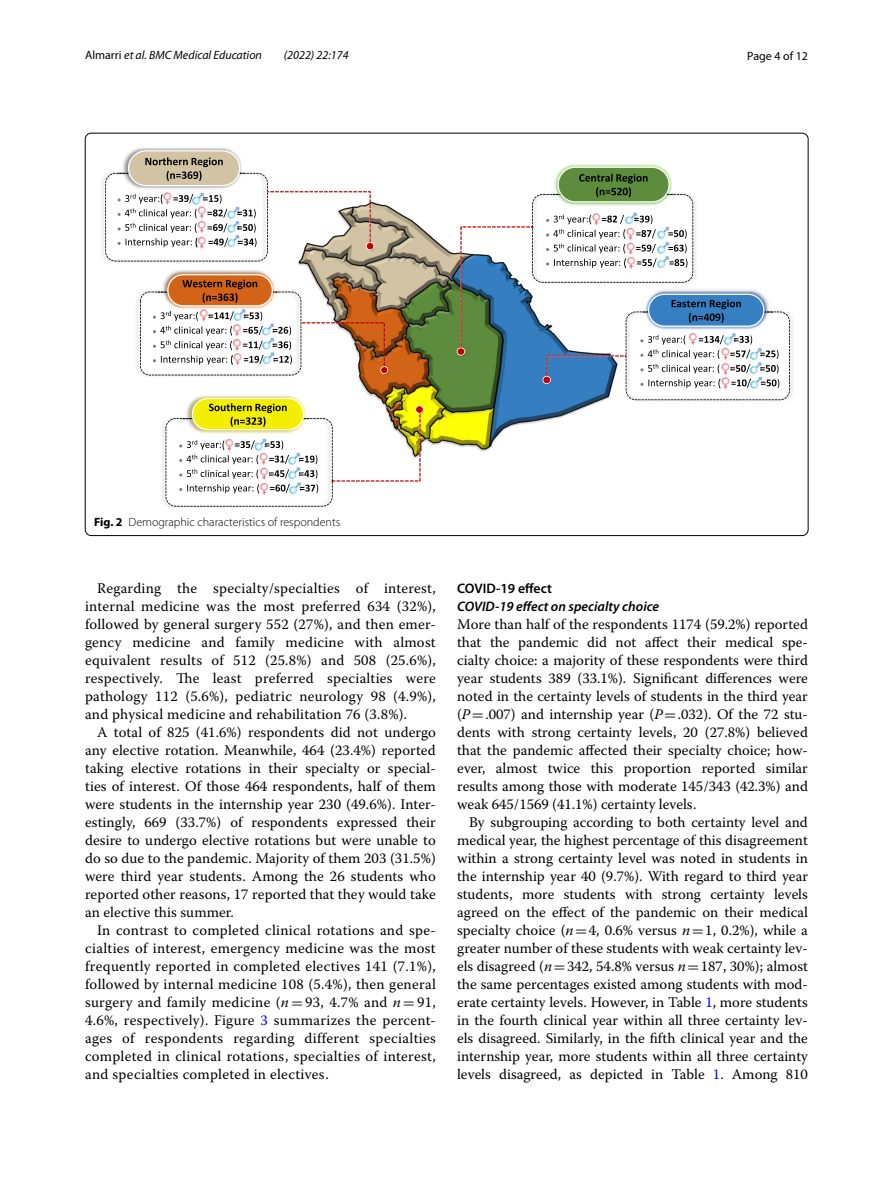
<style>
.page{position:relative;width:893px;height:1187px;background:#fff}
.page>*{position:absolute;margin:0;border:0;box-sizing:border-box;transform-origin:0 0}
.t1{font:14.7px/18px "Warnock Pro";letter-spacing:.005em;color:#000;text-align:justify}
.t2{font:italic 600 13.8px "Myriad Pro";color:#000}
.t3{font:600 13.8px "Myriad Pro";color:#000}
.t4{font:300 12px "Myriad Pro";color:#000}
.t5{font:italic 12px "Myriad Pro";color:#000}
.t6{font:12px "Myriad Pro";color:#000}
.s1{font-style:normal}
.s2{font-weight:700}
.s3{font-style:italic}
.s4{font-family:"MTSY"}
.s5{color:#00f}
</style>
<div class="page">
<img style="left:102px;top:147px;width:691px;height:361px">
<svg style="left:457px;top:167px;width:333px;height:233px"></svg>
<svg style="left:105px;top:150px;width:269px;height:111px"></svg>
<svg style="left:165px;top:398px;width:259px;height:108px"></svg>
<svg style="left:140px;top:274px;width:248px;height:101px"></svg>
<p class="t5" style="left:85px;top:48px;width:179px"><span class="s1">Almarri</span> et al. BMC Medical Education</p>
<p class="t5" style="left:284px;top:48px;width:66px">(2022) 22:174</p>
<p class="t6" style="left:747px;top:48px;width:62px">Page 4 of 12</p>
<p class="t4" style="left:94px;top:515px;width:247px"><span class="s2">Fig. 2</span> Demographic characteristics of respondents</p>
<p class="t1" style="left:85px;top:579px;width:352px;text-indent:12px">Regarding the specialty/specialties of interest, internal medicine was the most preferred 634 (32%), followed by general surgery 552 (27%), and then emer&shy;gency medicine and family medicine with almost equivalent results of 512 (25.8%) and 508 (25.6%), respectively. The least preferred specialties were pathology 112 (5.6%), pediatric neurology 98 (4.9%), and physical medicine and rehabilitation 76 (3.8%).</p>
<p class="t1" style="left:85px;top:723px;width:352px;text-indent:12px">A total of 825 (41.6%) respondents did not undergo any elective rotation. Meanwhile, 464 (23.4%) reported taking elective rotations in their specialty or special&shy;ties of interest. Of those 464 respondents, half of them were students in the internship year 230 (49.6%). Inter&shy;estingly, 669 (33.7%) of respondents expressed their desire to undergo elective rotations but were unable to do so due to the pandemic. Majority of them 203 (31.5%) were third year students. Among the 26 students who reported other reasons, 17 reported that they would take an elective this summer.</p>
<p class="t1" style="left:85px;top:920px;width:352px;text-indent:12px">In contrast to completed clinical rotations and spe&shy;cialties of interest, emergency medicine was the most frequently reported in completed electives 141 (7.1%), followed by internal medicine 108 (5.4%), then general surgery and family medicine (<span class="s3">n</span> <span class="s4">=</span> 93, 4.7% and <span class="s3">n</span> <span class="s4">=</span> 91, 4.6%, respectively). Figure <span class="s5">3</span> summarizes the percent&shy;ages of respondents regarding different specialties completed in clinical rotations, specialties of interest, and specialties completed in electives.</p>
<p class="t3" style="left:457px;top:579px;width:96px">COVID‑19 effect</p>
<p class="t2" style="left:457px;top:597px;width:204px">COVID‑19 effect on specialty choice</p>
<p class="t1" style="left:457px;top:614px;width:352px">More than half of the respondents 1174 (59.2%) reported that the pandemic did not affect their medical spe&shy;cialty choice: a majority of these respondents were third year students 389 (33.1%). Significant differences were noted in the certainty levels of students in the third year (<span class="s3">P</span><span class="s4">=</span>.007) and internship year (<span class="s3">P</span><span class="s4">=</span>.032). Of the 72 stu&shy;dents with strong certainty levels, 20 (27.8%) believed that the pandemic affected their specialty choice; how&shy;ever, almost twice this proportion reported similar results among those with moderate 145/343 (42.3%) and weak 645/1569 (41.1%) certainty levels.</p>
<p class="t1" style="left:457px;top:812px;width:352px;text-indent:12px">By subgrouping according to both certainty level and medical year, the highest percentage of this disagreement within a strong certainty level was noted in students in the internship year 40 (9.7%). With regard to third year students, more students with strong certainty levels agreed on the effect of the pandemic on their medical specialty choice (<span class="s3">n</span><span class="s4">=</span>4, 0.6% versus <span class="s3">n</span><span class="s4">=</span>1, 0.2%), while a greater number of these students with weak certainty lev&shy;els disagreed (<span class="s3">n</span><span class="s4">=</span>342, 54.8% versus <span class="s3">n</span><span class="s4">=</span>187, 30%); almost the same percentages existed among students with mod&shy;erate certainty levels. However, in Table <span class="s5">1</span>, more students in the fourth clinical year within all three certainty lev&shy;els disagreed. Similarly, in the fifth clinical year and the internship year, more students within all three certainty levels disagreed, as depicted in Table <span class="s5">1</span>. Among 810</p>
</div>
